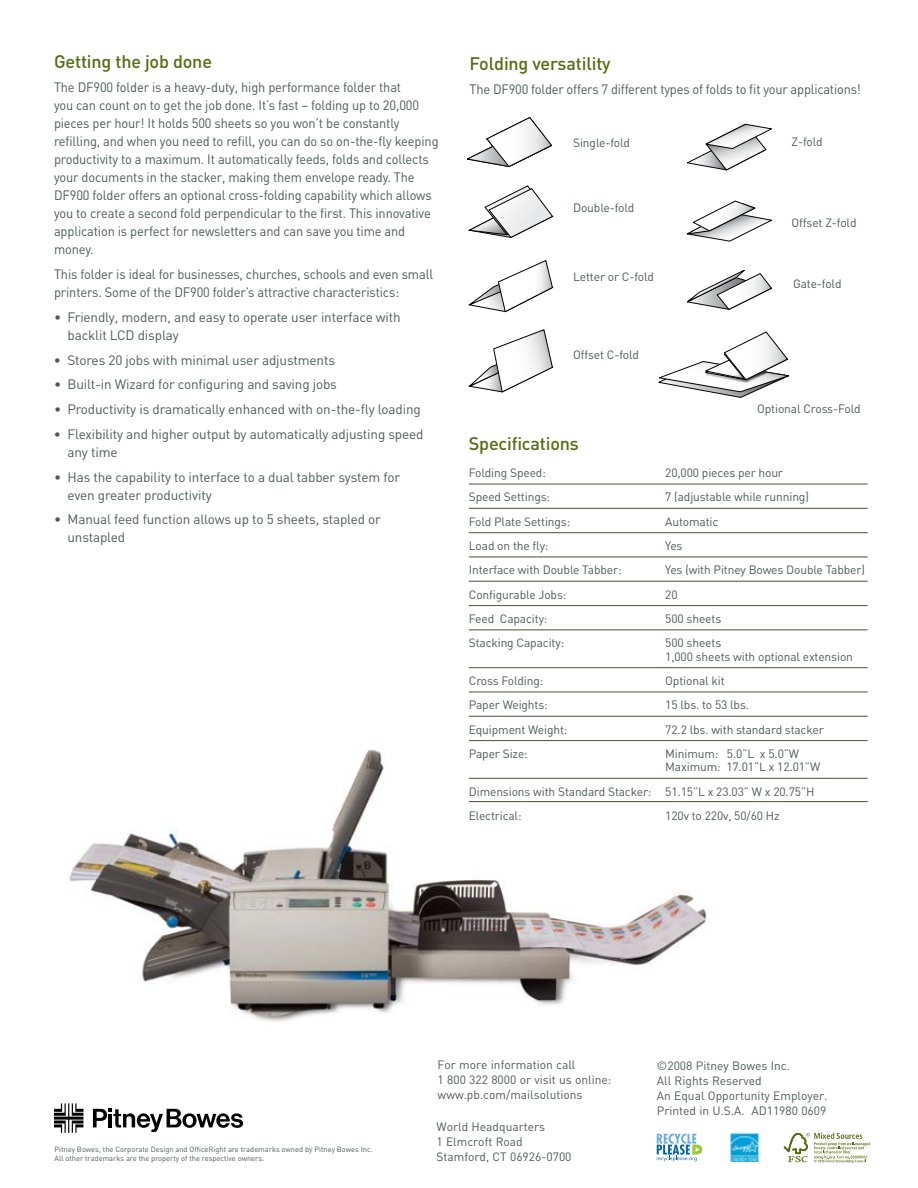
<style>
.page{position:relative;width:918px;height:1188px;background:#fff}
.page>*{position:absolute;margin:0;border:0;box-sizing:border-box;transform-origin:0 0}
.t1{font:500 18px "DIN";letter-spacing:-.01em;color:#566c11}
.t2{font:13.5px/18px "DIN";letter-spacing:-.01em;color:#4c5b52;scale:.95 1}
.t3{font:13.5px/18px "DIN";letter-spacing:-.01em;color:#4c5b52}
.t4{font:12px/15px "DIN";letter-spacing:-.01em;color:#4c5b52}
.t5{font:7.5px/9px "DIN";color:#4c5b52}
</style>
<div class="page">
<img style="left:69px;top:740px;width:648px;height:282px">
<hr style="left:469px;top:483px;width:399px;height:2px;background:#5f604b">
<hr style="left:469px;top:508px;width:399px;height:1px;background:#5f604b">
<hr style="left:469px;top:532px;width:399px;height:1px;background:#5f604b">
<hr style="left:469px;top:556px;width:399px;height:2px;background:#5f604b">
<hr style="left:469px;top:581px;width:399px;height:1px;background:#5f604b">
<hr style="left:469px;top:605px;width:399px;height:1px;background:#5f604b">
<hr style="left:469px;top:629px;width:399px;height:1px;background:#5f604b">
<hr style="left:469px;top:667px;width:399px;height:1px;background:#5f604b">
<hr style="left:469px;top:691px;width:399px;height:2px;background:#5f604b">
<hr style="left:469px;top:716px;width:399px;height:1px;background:#5f604b">
<hr style="left:469px;top:740px;width:399px;height:1px;background:#5f604b">
<hr style="left:469px;top:778px;width:399px;height:1px;background:#5f604b">
<hr style="left:469px;top:801px;width:399px;height:1px;background:#5f604b">
<svg style="left:93px;top:1109px;width:150px;height:23px"></svg>
<svg style="left:54px;top:1103px;width:29px;height:30px"></svg>
<img style="left:730px;top:1134px;width:29px;height:27px">
<svg style="left:657px;top:1134px;width:45px;height:28px"></svg>
<svg style="left:784px;top:1133px;width:86px;height:30px"></svg>
<svg style="left:467px;top:117px;width:85px;height:50px"></svg>
<svg style="left:468px;top:185px;width:85px;height:53px"></svg>
<svg style="left:469px;top:260px;width:84px;height:52px"></svg>
<svg style="left:687px;top:124px;width:85px;height:46px"></svg>
<svg style="left:468px;top:329px;width:85px;height:63px"></svg>
<svg style="left:687px;top:270px;width:85px;height:40px"></svg>
<svg style="left:659px;top:332px;width:130px;height:66px"></svg>
<svg style="left:687px;top:201px;width:85px;height:40px"></svg>
<h1 class="t1" style="left:54px;top:50px;width:160px">Getting the job done</h1>
<p class="t2" style="left:54px;top:78px;width:406px">The DF900 folder is a heavy-duty, high performance folder that<br>you can count on to get the job done. It’s fast – folding up to 20,000 pieces per hour! It holds 500 sheets so you won’t be constantly refilling, and when you need to refill, you can do so on-the-fly keeping productivity to a maximum. It automatically feeds, folds and collects your documents in the stacker, making them envelope ready. The DF900 folder offers an optional cross-folding capability which allows you to create a second fold perpendicular to the first. This innovative application is perfect for newsletters and can save you time and money.</p>
<p class="t2" style="left:54px;top:265px;width:401px">This folder is ideal for businesses, churches, schools and even small printers. Some of the DF900 folder’s attractive characteristics:</p>
<p class="t3" style="left:68px;top:308px;width:335px;text-indent:-14px">• Friendly, modern, and easy to operate user interface with backlit LCD display</p>
<p class="t3" style="left:54px;top:351px;width:283px">• Stores 20 jobs with minimal user adjustments</p>
<p class="t3" style="left:54px;top:375px;width:285px">• Built-in Wizard for configuring and saving jobs</p>
<p class="t3" style="left:54px;top:400px;width:368px">• Productivity is dramatically enhanced with on-the-fly loading</p>
<p class="t3" style="left:68px;top:425px;width:358px;text-indent:-14px">• Flexibility and higher output by automatically adjusting speed any time</p>
<p class="t3" style="left:68px;top:468px;width:334px;text-indent:-14px">• Has the capability to interface to a dual tabber system for even greater productivity</p>
<p class="t3" style="left:68px;top:510px;width:315px;text-indent:-14px">• Manual feed function allows up to 5 sheets, stapled or unstapled</p>
<h1 class="t1" style="left:470px;top:52px;width:143px">Folding versatility</h1>
<p class="t2" style="left:470px;top:80px;width:413px">The DF900 folder offers 7 different types of folds to fit your applications!</p>
<p class="t4" style="left:573px;top:135px;width:58px">Single-fold</p>
<p class="t4" style="left:573px;top:200px;width:63px">Double-fold</p>
<p class="t4" style="left:573px;top:268px;width:82px">Letter or C-fold</p>
<p class="t4" style="left:573px;top:347px;width:67px">Offset C-fold</p>
<p class="t4" style="left:792px;top:134px;width:33px">Z-fold</p>
<p class="t4" style="left:792px;top:215px;width:66px">Offset Z-fold</p>
<p class="t4" style="left:793px;top:276px;width:50px">Gate-fold</p>
<p class="t4" style="left:757px;top:401px;width:105px">Optional Cross-Fold</p>
<h1 class="t1" style="left:469px;top:432px;width:112px">Specifications</h1>
<p class="t4" style="left:469px;top:465px;width:79px">Folding Speed:</p>
<p class="t4" style="left:665px;top:465px;width:119px">20,000 pieces per hour</p>
<p class="t4" style="left:469px;top:489px;width:83px">Speed Settings:</p>
<p class="t4" style="left:665px;top:489px;width:145px">7 (adjustable while running)</p>
<p class="t4" style="left:469px;top:514px;width:103px">Fold Plate Settings:</p>
<p class="t4" style="left:665px;top:514px;width:55px">Automatic</p>
<p class="t4" style="left:469px;top:538px;width:81px">Load on the fly:</p>
<p class="t4" style="left:665px;top:538px;width:19px">Yes</p>
<p class="t4" style="left:469px;top:562px;width:154px">Interface with Double Tabber:</p>
<p class="t4" style="left:665px;top:562px;width:201px">Yes (with Pitney Bowes Double Tabber)</p>
<p class="t4" style="left:469px;top:586px;width:99px">Configurable Jobs:</p>
<p class="t4" style="left:665px;top:586px;width:14px">20</p>
<p class="t4" style="left:469px;top:611px;width:80px">Feed Capacity:</p>
<p class="t4" style="left:665px;top:611px;width:58px">500 sheets</p>
<p class="t4" style="left:469px;top:635px;width:97px">Stacking Capacity:</p>
<p class="t4" style="left:665px;top:636px;width:189px;line-height:13.5px">500 sheets<br>1,000 sheets with optional extension</p>
<p class="t4" style="left:469px;top:673px;width:76px">Cross Folding:</p>
<p class="t4" style="left:665px;top:673px;width:61px">Optional kit</p>
<p class="t4" style="left:469px;top:697px;width:81px">Paper Weights:</p>
<p class="t4" style="left:665px;top:697px;width:85px">15 lbs. to 53 lbs.</p>
<p class="t4" style="left:469px;top:721px;width:100px">Equipment Weight:</p>
<p class="t4" style="left:665px;top:721px;width:160px">72.2 lbs. with standard stacker</p>
<p class="t4" style="left:469px;top:746px;width:61px">Paper Size:</p>
<p class="t4" style="left:665px;top:746px;width:156px;line-height:13.5px">Minimum: 5.0”L x 5.0”W<br>Maximum: 17.01”L x 12.01”W</p>
<p class="t4" style="left:469px;top:779px;width:347px;line-height:24.3px">Dimensions with Standard Stacker: 51.15”L x 23.03” W x 20.75”H<br>Electrical:</p>
<p class="t4" style="left:665px;top:808px;width:116px">120v to 220v, 50/60 Hz</p>
<p class="t5" style="left:55px;top:1145px;width:320px">Pitney Bowes, the Corporate Design and OfficeRight are trademarks owned by Pitney Bowes Inc.<br>All other trademarks are the property of the respective owners.</p>
<p class="t4" style="left:438px;top:1057px;width:175px">For more information call<br>1 800 322 8000 or visit us online: www.pb.com/mailsolutions</p>
<p class="t4" style="left:657px;top:1058px;width:172px">©2008 Pitney Bowes Inc.<br>All Rights Reserved<br>An Equal Opportunity Employer.<br>Printed in U.S.A. AD11980 0609</p>
<p class="t4" style="left:437px;top:1119px;width:137px">World Headquarters<br>1 Elmcroft Road<br>Stamford, CT 06926-0700</p>
</div>
